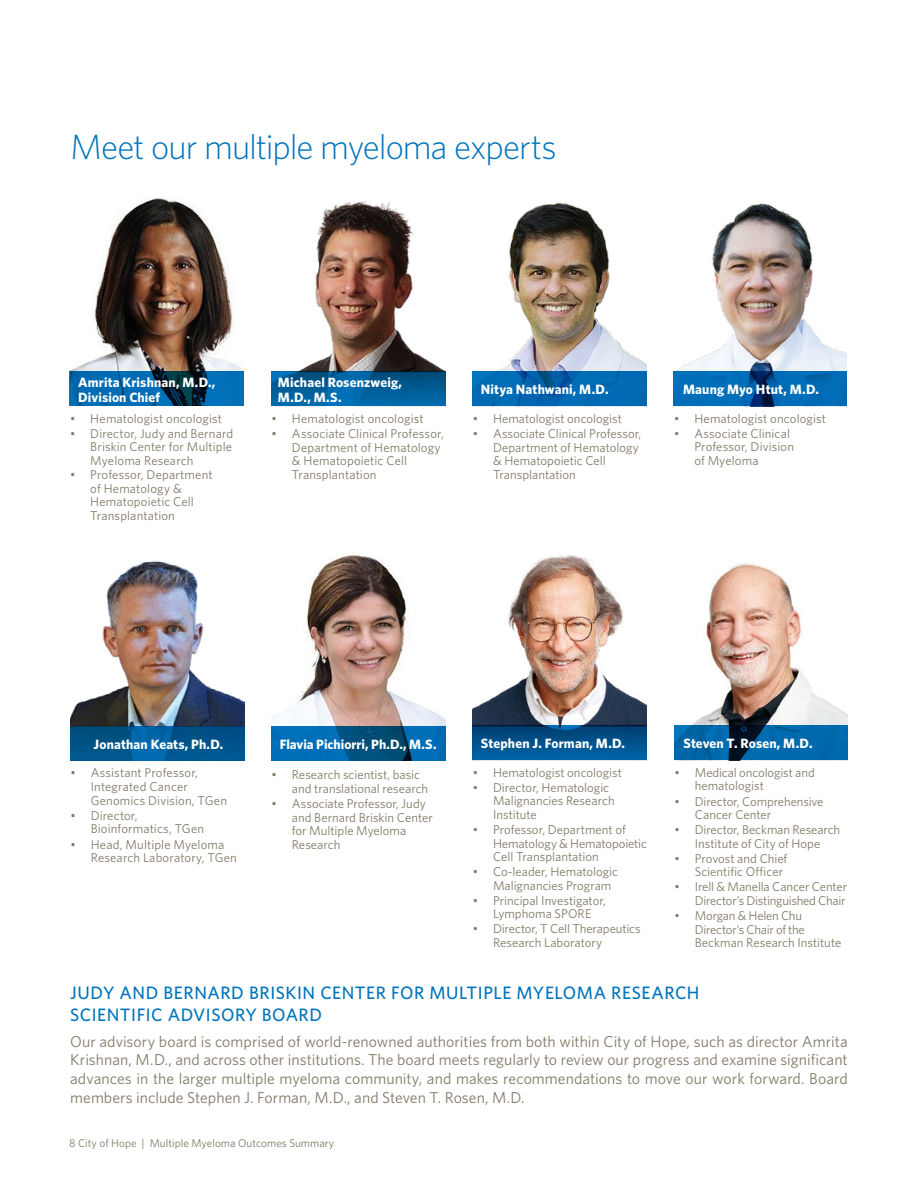
<style>
.page{position:relative;width:918px;height:1188px;background:#fff}
.page>*{position:absolute;margin:0;border:0;box-sizing:border-box;transform-origin:0 0}
.t1{font:300 35.1px "Whitney";letter-spacing:-.03em;color:#0074bc}
.t2{font:500 18px/21.6px "Whitney";letter-spacing:.03em;color:#0074bc}
.t3{font:15.75px/18.8px "Whitney";letter-spacing:.005em;color:#817a67;text-align:justify}
.t4{font:700 13.5px/15px "Whitney";letter-spacing:.01em;color:#fff}
.t5{font:12.75px/13.5px "Whitney";color:#817a67}
.t6{font:11.25px "Whitney";color:#817a67}
</style>
<div class="page">
<img style="left:70px;top:197px;width:174px;height:174px">
<img style="left:70px;top:561px;width:174px;height:165px">
<img style="left:297px;top:201px;width:149px;height:170px">
<img style="left:472px;top:554px;width:175px;height:171px">
<img style="left:498px;top:202px;width:149px;height:169px">
<img style="left:692px;top:563px;width:155px;height:162px">
<img style="left:676px;top:203px;width:171px;height:168px">
<svg style="left:70px;top:371px;width:174px;height:35px;background:#005991"></svg>
<svg style="left:70px;top:726px;width:174px;height:35px;background:#00568e"></svg>
<svg style="left:271px;top:371px;width:175px;height:35px;background:#005e99"></svg>
<svg style="left:472px;top:725px;width:175px;height:35px;background:#00518a"></svg>
<svg style="left:472px;top:371px;width:175px;height:35px;background:#0066af"></svg>
<svg style="left:674px;top:725px;width:173px;height:35px;background:#005c97"></svg>
<div style="left:674px;top:371px;width:173px;height:35px;background:#0074bc"></div>
<img style="left:272px;top:554px;width:173px;height:172px">
<svg style="left:271px;top:726px;width:174px;height:35px;background:#00609d"></svg>
<h1 class="t1" style="left:70px;top:127px;width:488px">Meet our multiple myeloma experts</h1>
<p class="t4" style="left:78px;top:374px;width:139px">Amrita Krishnan, M.D.,<br>Division Chief</p>
<p class="t5" style="left:70px;top:411px;width:154px">• Hematologist oncologist</p>
<p class="t5" style="left:90px;top:426px;width:144px;text-align:justify;text-indent:-20px">• Director, Judy and Bernard Briskin Center for Multiple Myeloma Research</p>
<p class="t5" style="left:90px;top:468px;width:124px;text-indent:-20px">• Professor, Department of Hematology &amp;<br>Hematopoietic Cell<br>Transplantation</p>
<p class="t4" style="left:278px;top:374px;width:126px">Michael Rosenzweig,<br>M.D., M.S.</p>
<p class="t5" style="left:272px;top:411px;width:154px">• Hematologist oncologist</p>
<p class="t5" style="left:292px;top:426px;width:154px;text-indent:-20px">• Associate Clinical Professor,<br>Department of Hematology &amp; Hematopoietic Cell<br>Transplantation</p>
<p class="t4" style="left:481px;top:382px;width:129px">Nitya Nathwani, M.D.</p>
<p class="t5" style="left:473px;top:411px;width:151px">• Hematologist oncologist</p>
<p class="t5" style="left:493px;top:427px;width:150px;text-indent:-20px">• Associate Clinical Professor,<br>Department of Hematology &amp; Hematopoietic Cell<br>Transplantation</p>
<p class="t4" style="left:683px;top:381px;width:138px">Maung Myo Htut, M.D.</p>
<p class="t5" style="left:674px;top:411px;width:154px">• Hematologist oncologist</p>
<p class="t5" style="left:694px;top:426px;width:101px;text-indent:-20px">• Associate Clinical<br>Professor, Division of Myeloma</p>
<p class="t4" style="left:94px;top:736px;width:131px">Jonathan Keats, Ph.D.</p>
<p class="t5" style="left:91px;top:766px;width:138px;text-indent:-20px">• Assistant Professor,<br>Integrated Cancer<br>Genomics Division, TGen</p>
<p class="t5" style="left:91px;top:808px;width:115px;text-indent:-20px">• Director,<br>Bioinformatics, TGen</p>
<p class="t5" style="left:91px;top:837px;width:148px;text-indent:-20px">• Head, Multiple Myeloma<br>Research Laboratory, TGen</p>
<p class="t4" style="left:280px;top:736px;width:158px">Flavia Pichiorri, Ph.D., M.S.</p>
<p class="t5" style="left:292px;top:768px;width:138px;text-indent:-20px">• Research scientist, basic and translational research</p>
<p class="t5" style="left:292px;top:797px;width:142px;text-indent:-20px">• Associate Professor, Judy and Bernard Briskin Center for Multiple Myeloma<br>Research</p>
<p class="t4" style="left:481px;top:736px;width:146px">Stephen J. Forman, M.D.</p>
<p class="t5" style="left:473px;top:765px;width:151px">• Hematologist oncologist</p>
<p class="t5" style="left:493px;top:781px;width:123px;text-indent:-20px">• Director, Hematologic<br>Malignancies Research<br>Institute</p>
<p class="t5" style="left:493px;top:823px;width:156px;text-indent:-20px">• Professor, Department of<br>Hematology &amp; Hematopoietic<br>Cell Transplantation</p>
<p class="t5" style="left:493px;top:865px;width:127px;text-indent:-20px">• Co-leader, Hematologic<br>Malignancies Program</p>
<p class="t5" style="left:473px;top:893px;width:135px;text-align:center">• Principal Investigator,<br>Lymphoma SPORE</p>
<p class="t5" style="left:493px;top:922px;width:149px;text-indent:-20px">• Director, T Cell Therapeutics<br>Research Laboratory</p>
<p class="t4" style="left:683px;top:736px;width:131px">Steven T. Rosen, M.D.</p>
<p class="t5" style="left:695px;top:765px;width:122px;text-indent:-20px">• Medical oncologist and hematologist</p>
<p class="t5" style="left:695px;top:794px;width:130px;text-indent:-20px">• Director, Comprehensive<br>Cancer Center</p>
<p class="t5" style="left:675px;top:823px;width:167px;text-align:center">• Director, Beckman Research<br>Institute of City of Hope</p>
<p class="t5" style="left:695px;top:851px;width:94px;text-indent:-20px">• Provost and Chief<br>Scientific Officer</p>
<p class="t5" style="left:675px;top:880px;width:174px;text-align:right">• Irell &amp; Manella Cancer Center<br>Director’s Distinguished Chair</p>
<p class="t5" style="left:695px;top:909px;width:148px;text-indent:-20px">• Morgan &amp; Helen Chu<br>Director’s Chair of the<br>Beckman Research Institute</p>
<h2 class="t2" style="left:70px;top:982px;width:631px">JUDY AND BERNARD BRISKIN CENTER FOR MULTIPLE MYELOMA RESEARCH<br>SCIENTIFIC ADVISORY BOARD</h2>
<p class="t3" style="left:70px;top:1031px;width:779px">Our advisory board is comprised of world-renowned authorities from both within City of Hope, such as director Amrita Krishnan, M.D., and across other institutions. The board meets regularly to review our progress and examine significant advances in the larger multiple myeloma community, and makes recommendations to move our work forward. Board members include Stephen J. Forman, M.D., and Steven T. Rosen, M.D.</p>
<p class="t6" style="left:69px;top:1136px;width:267px">8 City of Hope | Multiple Myeloma Outcomes Summary</p>
</div>
